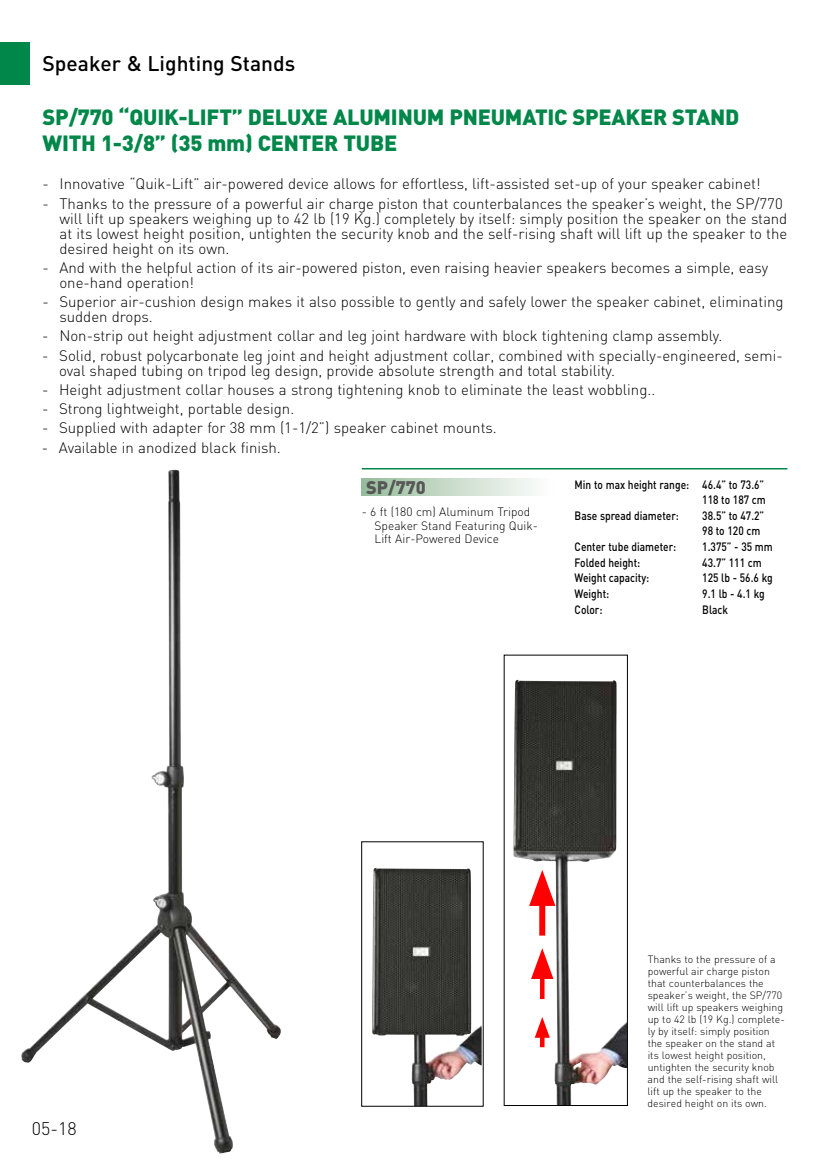
<style>
.page{position:relative;width:830px;height:1170px;background:#fff}
.page>*{position:absolute;margin:0;border:0;box-sizing:border-box;transform-origin:0 0}
.t1{font:900 21.75px/26.1px "DIN";letter-spacing:-.01em;color:#008749}
.t2{font:500 21px "DIN";color:#000}
.t3{font:900 18px "DIN";color:#575756}
.t4{font:300 18px "DIN";color:#000}
.t5{font:300 15px/15px "DIN";color:#000}
.t6{font:500 12px/15.6px "DIN";color:#000;scale:.85 1}
.t7{font:300 12px/13.5px "DIN";color:#000}
.t8{font:300 10.5px/12px "DIN";color:#000}
</style>
<div class="page">
<div style="left:0;top:43px;width:30px;height:42px;background:#008749"></div>
<div style="left:361px;top:478px;width:192px;height:17px;background:linear-gradient(to right,#97bd9c,#fffefe)"></div>
<hr style="left:361px;top:468px;width:426px;height:1px;background:#008749">
<img style="left:21px;top:469px;width:259px;height:684px">
<img style="left:372px;top:868px;width:109px;height:236px">
<div style="left:361px;top:841px;width:122px;height:265px;border:1px solid #000"></div>
<img style="left:513px;top:679px;width:112px;height:424px">
<div style="left:539px;top:1029px;width:5px;height:18px;background:#f00"></div>
<svg style="left:534px;top:1016px;width:15px;height:21px"></svg>
<div style="left:539px;top:965px;width:5px;height:33px;background:#f00"></div>
<svg style="left:531px;top:948px;width:22px;height:30px"></svg>
<div style="left:539px;top:890px;width:6px;height:45px;background:#f00"></div>
<svg style="left:529px;top:869px;width:26px;height:36px"></svg>
<h2 class="t2" style="left:43px;top:50px;width:254px">Speaker &amp; Lighting Stands</h2>
<h1 class="t1" style="left:43px;top:102px;width:697px">SP/770 “QUIK-LIFT” DELUXE ALUMINUM PNEUMATIC SPEAKER STAND<br>WITH 1-3/8” (35 mm) CENTER TUBE</h1>
<p class="t5" style="left:43px;top:176px;width:719px">- Innovative “Quik-Lift” air-powered device allows for effortless, lift-assisted set-up of your speaker cabinet!</p>
<p class="t5" style="left:59px;top:195px;width:729px;text-indent:-17px">- Thanks to the pressure of a powerful air charge piston that counterbalances the speaker’s weight, the SP/770 will lift up speakers weighing up to 42 lb (19 Kg.) completely by itself: simply position the speaker on the stand at its lowest height position, untighten the security knob and the self-rising shaft will lift up the speaker to the desired height on its own.</p>
<p class="t5" style="left:59px;top:260px;width:710px;text-indent:-17px">- And with the helpful action of its air-powered piston, even raising heavier speakers becomes a simple, easy one-hand operation!</p>
<p class="t5" style="left:59px;top:294px;width:725px;text-indent:-17px">- Superior air-cushion design makes it also possible to gently and safely lower the speaker cabinet, eliminating sudden drops.</p>
<p class="t5" style="left:42px;top:328px;width:681px">- Non-strip out height adjustment collar and leg joint hardware with block tightening clamp assembly.</p>
<p class="t5" style="left:59px;top:347px;width:724px;text-indent:-17px">- Solid, robust polycarbonate leg joint and height adjustment collar, combined with specially-engineered, semi&shy;oval shaped tubing on tripod leg design, provide absolute strength and total stability.</p>
<p class="t5" style="left:42px;top:382px;width:614px">- Height adjustment collar houses a strong tightening knob to eliminate the least wobbling..</p>
<p class="t5" style="left:42px;top:401px;width:254px">- Strong lightweight, portable design.</p>
<p class="t5" style="left:42px;top:420px;width:456px">- Supplied with adapter for 38 mm (1-1/2”) speaker cabinet mounts.</p>
<p class="t5" style="left:42px;top:439px;width:240px">- Available in anodized black finish.</p>
<p class="t4" style="left:32px;top:1116px;width:46px">05-18</p>
<p class="t3" style="left:366px;top:475px;width:61px">SP/770</p>
<p class="t7" style="left:374px;top:505px;width:165px;text-indent:-13px">- 6 ft (180 cm) Aluminum Tripod<br>Speaker Stand Featuring Quik-<br>Lift Air-Powered Device</p>
<p class="t6" style="left:574px;top:476px;width:224px">Min to max height range: 46.4” to 73.6”</p>
<p class="t6" style="left:702px;top:491px;width:76px">118 to 187 cm</p>
<p class="t6" style="left:574px;top:507px;width:124px">Base spread diameter:</p>
<p class="t6" style="left:702px;top:507px;width:74px">38.5” to 47.2”<br>98 to 120 cm</p>
<p class="t6" style="left:574px;top:538px;width:121px">Center tube diameter:</p>
<p class="t6" style="left:702px;top:538px;width:84px">1.375” - 35 mm</p>
<p class="t6" style="left:574px;top:554px;width:79px">Folded height:</p>
<p class="t6" style="left:702px;top:554px;width:71px">43.7” 111 cm</p>
<p class="t6" style="left:574px;top:569px;width:89px">Weight capacity:</p>
<p class="t6" style="left:702px;top:569px;width:84px">125 lb - 56.6 kg</p>
<p class="t6" style="left:574px;top:585px;width:42px">Weight:</p>
<p class="t6" style="left:702px;top:585px;width:75px">9.1 lb - 4.1 kg</p>
<p class="t6" style="left:574px;top:601px;width:34px">Color:</p>
<p class="t6" style="left:702px;top:601px;width:32px">Black</p>
<p class="t8" style="left:647px;top:952px;width:139px">Thanks to the pressure of a powerful air charge piston that counterbalances the speaker’s weight, the SP/770 will lift up speakers weighing up to 42 lb (19 Kg.) complete&shy;ly by itself: simply position the speaker on the stand at its lowest height position, untighten the security knob and the self-rising shaft will lift up the speaker to the desired height on its own.</p>
</div>
